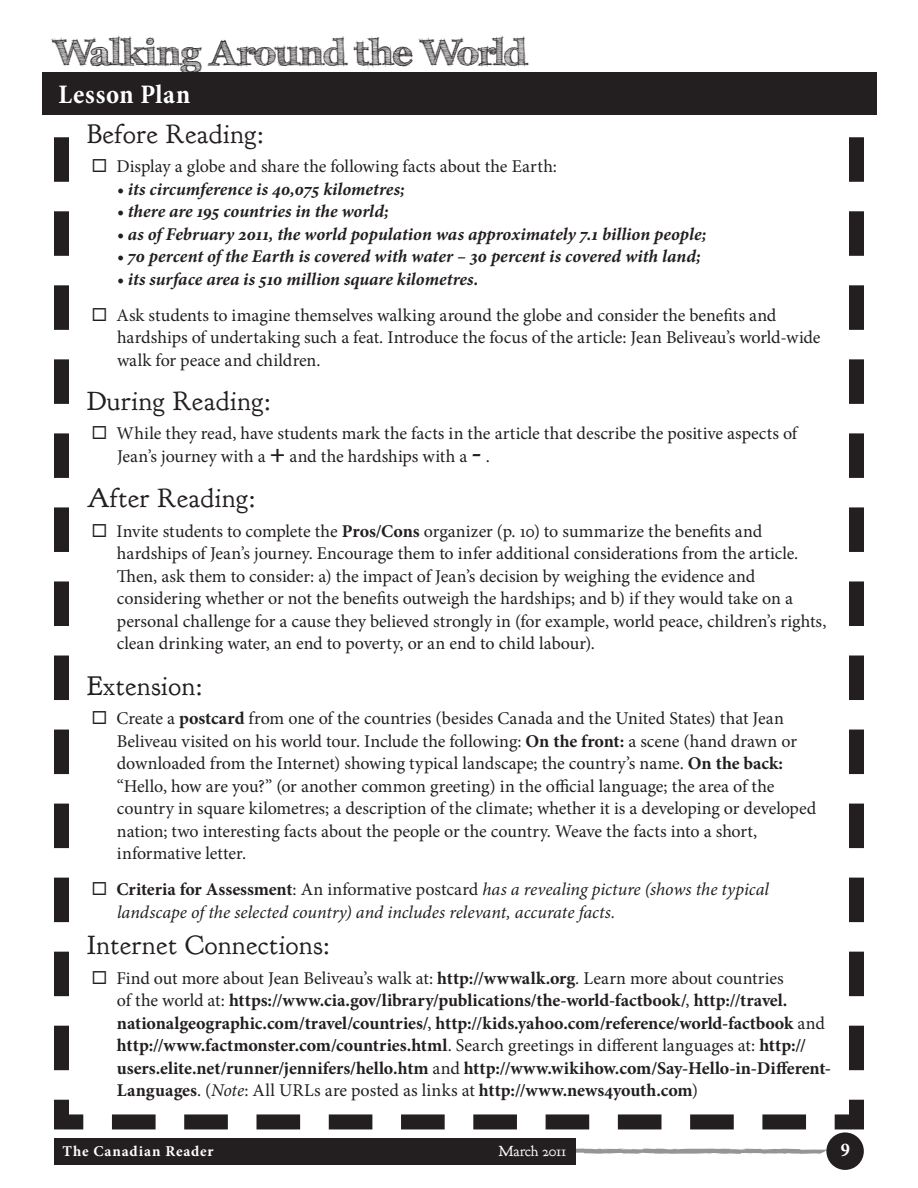
<style>
.page{position:relative;width:918px;height:1188px;background:#fff}
.page>*{position:absolute;margin:0;border:0;box-sizing:border-box;transform-origin:0 0}
.t1{font:700 36px "FFF Tusj";letter-spacing:-.01em;color:#231f20}
.t2{font:27px "Goudy Bookletter 1911";letter-spacing:.025em;color:#231f20}
.t3{font:700 condensed 27px "Minion Pro";letter-spacing:.025em;color:#fff}
.t4{font:700 condensed 19.5px "Minion Pro";color:#fff}
.t5{font:18px/22.5px "Minion Pro";color:#231f20}
.t6{font:700 18px/22.5px "Minion Pro";color:#231f20}
.t7{font:italic 700 18px "Minion Pro";color:#231f20}
.t8{font:italic 18px/22.5px "Minion Pro";color:#231f20}
.t9{font:700 15px "Minion Pro";letter-spacing:.055em;color:#fff}
.t10{font:15px "Goudy Bookletter 1911";color:#fff}
.s1{font-weight:700;font-size:27px}
.s2{font-weight:700;font-size:30px}
.s3{font-weight:700}
.s4{font-weight:700;font-style:normal}
.s5{font-style:normal}
.s6{font-weight:400}
.s7{font-weight:400;font-style:italic}
</style>
<div class="page">
<svg style="left:576px;top:1148px;width:250px;height:6px"></svg>
<div style="left:54px;top:1138px;width:522px;height:27px;background:#231f20"></div>
<div style="left:826px;top:1132px;width:38px;height:38px;background:#231f20;border-radius:50%"></div>
<svg style="left:112px;top:1099px;width:752px;height:38px"></svg>
<svg style="left:849px;top:137px;width:15px;height:933px"></svg>
<div style="left:42px;top:72px;width:834px;height:43px;background:#231f20"></div>
<svg style="left:54px;top:137px;width:30px;height:993px"></svg>
<h1 class="t1" style="left:54px;top:32px;width:474px">Walking Around the World</h1>
<h2 class="t3" style="left:58px;top:84px;width:134px">Lesson Plan</h2>
<h2 class="t2" style="left:87px;top:124px;width:178px">Before Reading:</h2>
<p class="t5" style="left:117px;top:157px;width:442px">Display a globe and share the following facts about the Earth:</p>
<p class="t7" style="left:117px;top:182px;width:289px">• its circumference is 40,075 kilometres;</p>
<p class="t7" style="left:117px;top:204px;width:273px">• there are 195 countries in the world;</p>
<p class="t7" style="left:117px;top:227px;width:591px">• as of February 2011, the world population was approximately 7.1 billion people;</p>
<p class="t7" style="left:117px;top:249px;width:585px">• 70 percent of the Earth is covered with water – 30 percent is covered with land;</p>
<p class="t7" style="left:117px;top:272px;width:363px">• its surface area is 510 million square kilometres.</p>
<p class="t5" style="left:117px;top:305px;width:706px">Ask students to imagine themselves walking around the globe and consider the benefits and hardships of undertaking such a feat. Introduce the focus of the article: Jean Beliveau’s world-wide walk for peace and children.</p>
<h2 class="t2" style="left:87px;top:391px;width:185px">During Reading:</h2>
<p class="t5" style="left:117px;top:424px;width:682px">While they read, have students mark the facts in the article that describe the positive aspects of<br>Jean’s journey with a <span class="s1">+</span> and the hardships with a <span class="s2">-</span> .</p>
<h2 class="t2" style="left:87px;top:488px;width:169px">After Reading:</h2>
<p class="t5" style="left:117px;top:521px;width:711px">Invite students to complete the <span class="s3">Pros/Cons</span> organizer (p. 10) to summarize the benefits and hardships of Jean’s journey. Encourage them to infer additional considerations from the article.<br>Then, ask them to consider: a) the impact of Jean’s decision by weighing the evidence and considering whether or not the benefits outweigh the hardships; and b) if they would take on a personal challenge for a cause they believed strongly in (for example, world peace, children’s rights, clean drinking water, an end to poverty, or an end to child labour).</p>
<h2 class="t2" style="left:87px;top:676px;width:117px">Extension:</h2>
<p class="t5" style="left:117px;top:709px;width:701px">Create a <span class="s3">postcard</span> from one of the countries (besides Canada and the United States) that Jean Beliveau visited on his world tour. Include the following: <span class="s3">On the front:</span> a scene (hand drawn or downloaded from the Internet) showing typical landscape; the country’s name. <span class="s3">On the back: </span>“Hello, how are you?” (or another common greeting) in the official language; the area of the country in square kilometres; a description of the climate; whether it is a developing or developed nation; two interesting facts about the people or the country. Weave the facts into a short, informative letter.</p>
<p class="t8" style="left:117px;top:880px;width:654px"><span class="s4">Criteria for Assessment</span><span class="s5">: An informative postcard</span> has a revealing picture (shows the typical landscape of the selected country) and includes relevant, accurate facts.</p>
<h2 class="t2" style="left:87px;top:935px;width:244px">Internet Connections:</h2>
<p class="t6" style="left:117px;top:968px;width:716px"><span class="s6">Find out more about Jean Beliveau’s walk at:</span> http://wwwalk.org<span class="s6">. Learn more about countries<br>of the world at:</span> https://www.cia.gov/library/publications/the-world-factbook/<span class="s6">,</span> http://travel. nationalgeographic.com/travel/countries/<span class="s6">,</span> http://kids.yahoo.com/reference/world-factbook <span class="s6">and </span>http://www.factmonster.com/countries.html<span class="s6">. Search greetings in different languages at:</span> http:// users.elite.net/runner/jennifers/hello.htm <span class="s6">and</span> http://www.wikihow.com/Say-Hello-in-Different-Languages<span class="s6">. (</span><span class="s7">Note</span><span class="s6">: All URLs are posted as links at</span> http://www.news4youth.com<span class="s6">)</span></p>
<p class="t9" style="left:63px;top:1146px;width:153px">The Canadian Reader</p>
<p class="t10" style="left:498px;top:1146px;width:70px">March 2011</p>
<p class="t4" style="left:841px;top:1143px;width:11px">9</p>
</div>
